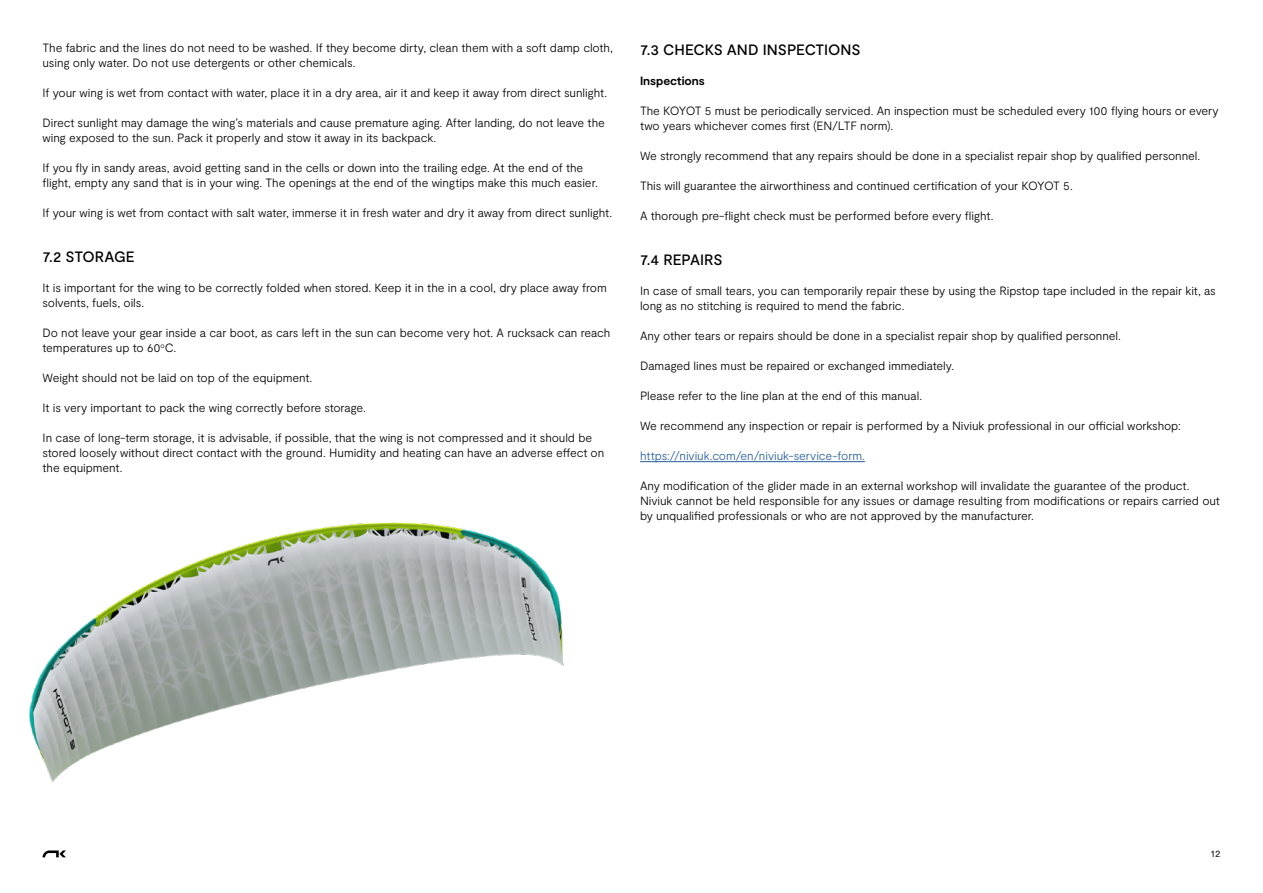
<style>
.page{position:relative;width:1263px;height:893px;background:#fff}
.page>*{position:absolute;margin:0;border:0;box-sizing:border-box;transform-origin:0 0}
.t1{font:500 15px "Moderat";letter-spacing:-.005em;color:#000}
.t2{font:300 12px/15px "Moderat";letter-spacing:-.01em;color:#000}
.t3{font:300 12px "Moderat";letter-spacing:-.005em;color:#245d9c}
.t4{font:700 12px "Moderat";letter-spacing:-.005em;color:#000}
.t5{font:9px "Helvetica Neue LT Std";color:#000}
</style>
<div class="page">
<hr style="left:640px;top:461px;width:225px;height:1px;background:#245d9c">
<img style="left:29px;top:522px;width:535px;height:260px">
<svg style="left:43px;top:850px;width:23px;height:7px"></svg>
<p class="t2" style="left:43px;top:41px;width:572px">The fabric and the lines do not need to be washed. If they become dirty, clean them with a soft damp cloth, using only water. Do not use detergents or other chemicals.</p>
<p class="t2" style="left:43px;top:86px;width:566px">If your wing is wet from contact with water, place it in a dry area, air it and keep it away from direct sunlight.</p>
<p class="t2" style="left:43px;top:116px;width:564px">Direct sunlight may damage the wing’s materials and cause premature aging. After landing, do not leave the wing exposed to the sun. Pack it properly and stow it away in its backpack.</p>
<p class="t2" style="left:43px;top:161px;width:557px">If you fly in sandy areas, avoid getting sand in the cells or down into the trailing edge. At the end of the flight, empty any sand that is in your wing. The openings at the end of the wingtips make this much easier.</p>
<p class="t2" style="left:43px;top:206px;width:571px">If your wing is wet from contact with salt water, immerse it in fresh water and dry it away from direct sunlight.</p>
<p class="t1" style="left:43px;top:248px;width:94px">7.2 STORAGE</p>
<p class="t2" style="left:43px;top:281px;width:566px">It is important for the wing to be correctly folded when stored. Keep it in the in a cool, dry place away from solvents, fuels, oils.</p>
<p class="t2" style="left:43px;top:326px;width:569px">Do not leave your gear inside a car boot, as cars left in the sun can become very hot. A rucksack can reach temperatures up to 60<sup>o</sup>C.</p>
<p class="t2" style="left:43px;top:371px;width:271px">Weight should not be laid on top of the equipment.</p>
<p class="t2" style="left:43px;top:401px;width:325px">It is very important to pack the wing correctly before storage.</p>
<p class="t2" style="left:43px;top:431px;width:563px">In case of long-term storage, it is advisable, if possible, that the wing is not compressed and it should be stored loosely without direct contact with the ground. Humidity and heating can have an adverse effect on the equipment.</p>
<p class="t1" style="left:640px;top:41px;width:222px">7.3 CHECKS AND INSPECTIONS</p>
<p class="t4" style="left:640px;top:73px;width:66px">Inspections</p>
<p class="t2" style="left:640px;top:103px;width:580px">The KOYOT 5 must be periodically serviced. An inspection must be scheduled every 100 flying hours or every two years whichever comes first (EN/LTF norm).</p>
<p class="t2" style="left:640px;top:148px;width:562px">We strongly recommend that any repairs should be done in a specialist repair shop by qualified personnel.</p>
<p class="t2" style="left:640px;top:178px;width:434px">This will guarantee the airworthiness and continued certification of your KOYOT 5.</p>
<p class="t2" style="left:640px;top:208px;width:355px">A thorough pre-flight check must be performed before every flight.</p>
<p class="t1" style="left:640px;top:251px;width:84px">7.4 REPAIRS</p>
<p class="t2" style="left:640px;top:283px;width:577px">In case of small tears, you can temporarily repair these by using the Ripstop tape included in the repair kit, as long as no stitching is required to mend the fabric.</p>
<p class="t2" style="left:640px;top:328px;width:482px">Any other tears or repairs should be done in a specialist repair shop by qualified personnel.</p>
<p class="t2" style="left:640px;top:358px;width:316px">Damaged lines must be repaired or exchanged immediately.</p>
<p class="t2" style="left:640px;top:388px;width:284px">Please refer to the line plan at the end of this manual.</p>
<p class="t2" style="left:640px;top:418px;width:542px">We recommend any inspection or repair is performed by a Niviuk professional in our official workshop:</p>
<p class="t3" style="left:640px;top:448px;width:226px">https://niviuk.com/en/niviuk-service-form.</p>
<p class="t2" style="left:640px;top:478px;width:581px">Any modification of the glider made in an external workshop will invalidate the guarantee of the product.<br>Niviuk cannot be held responsible for any issues or damage resulting from modifications or repairs carried out by unqualified professionals or who are not approved by the manufacturer.</p>
<p class="t5" style="left:1210px;top:848px;width:12px">12</p>
</div>
